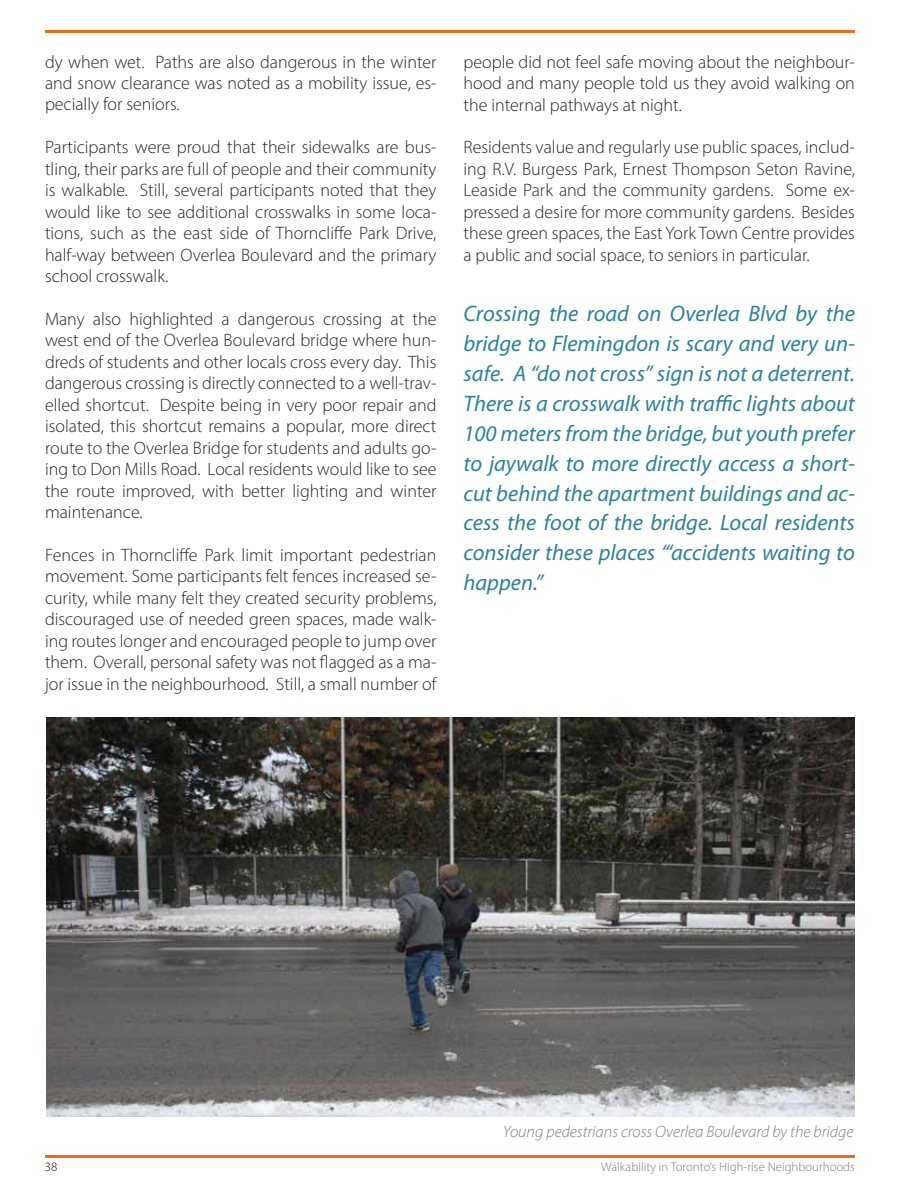
<style>
.page{position:relative;width:918px;height:1188px;background:#fff}
.page>*{position:absolute;margin:0;border:0;box-sizing:border-box;transform-origin:0 0}
.t1{font:italic 22.5px/30px "Myriad Pro";color:#2b829a;text-align:justify}
.t2{font:300 18px/21.5px "Myriad Pro";color:#242424;text-align:justify}
.t3{font:italic 300 16.5px "Myriad Pro";color:#7d7d7d}
.t4{font:300 12.75px "Myriad Pro";color:#7d7d7d}
.t5{font:300 12.75px "Myriad Pro";color:#000}
</style>
<div class="page">
<hr style="left:45px;top:31px;width:810px;height:2px;background:#e96e19">
<hr style="left:45px;top:1155px;width:810px;height:3px;background:#e96e19">
<img style="left:46px;top:717px;width:809px;height:399px">
<p class="t2" style="left:45px;top:51px;width:393px">dy when wet. Paths are also dangerous in the winter and snow clearance was noted as a mobility issue, es&shy;pecially for seniors.</p>
<p class="t2" style="left:45px;top:136px;width:393px">Participants were proud that their sidewalks are bus&shy;tling, their parks are full of people and their community is walkable. Still, several participants noted that they would like to see additional crosswalks in some loca&shy;tions, such as the east side of Thorncliffe Park Drive, half-way between Overlea Boulevard and the primary school crosswalk.</p>
<p class="t2" style="left:45px;top:308px;width:393px">Many also highlighted a dangerous crossing at the west end of the Overlea Boulevard bridge where hun&shy;dreds of students and other locals cross every day. This dangerous crossing is directly connected to a well-trav&shy;elled shortcut. Despite being in very poor repair and isolated, this shortcut remains a popular, more direct route to the Overlea Bridge for students and adults go&shy;ing to Don Mills Road. Local residents would like to see the route improved, with better lighting and winter maintenance.</p>
<p class="t2" style="left:45px;top:544px;width:393px">Fences in Thorncliffe Park limit important pedestrian movement. Some participants felt fences increased se&shy;curity, while many felt they created security problems, discouraged use of needed green spaces, made walk&shy;ing routes longer and encouraged people to jump over them. Overall, personal safety was not flagged as a ma&shy;jor issue in the neighbourhood. Still, a small number of</p>
<p class="t2" style="left:464px;top:51px;width:393px">people did not feel safe moving about the neighbour&shy;hood and many people told us they avoid walking on the internal pathways at night.</p>
<p class="t2" style="left:464px;top:137px;width:393px">Residents value and regularly use public spaces, includ&shy;ing R.V. Burgess Park, Ernest Thompson Seton Ravine, Leaside Park and the community gardens. Some ex&shy;pressed a desire for more community gardens. Besides these green spaces, the East York Town Centre provides a public and social space, to seniors in particular.</p>
<p class="t1" style="left:464px;top:298px;width:393px">Crossing the road on Overlea Blvd by the bridge to Flemingdon is scary and very un&shy;safe. A “do not cross” sign is not a deterrent.<br>There is a crosswalk with traffic lights about 100 meters from the bridge, but youth prefer to jaywalk to more directly access a short&shy;cut behind the apartment buildings and ac&shy;cess the foot of the bridge. Local residents consider these places “‘accidents waiting to happen.”</p>
<p class="t3" style="left:503px;top:1121px;width:352px">Young pedestrians cross Overlea Boulevard by the bridge</p>
<p class="t5" style="left:45px;top:1159px;width:14px">38</p>
<p class="t4" style="left:601px;top:1159px;width:255px">Walkability in Toronto’s High-rise Neighbourhoods</p>
</div>
